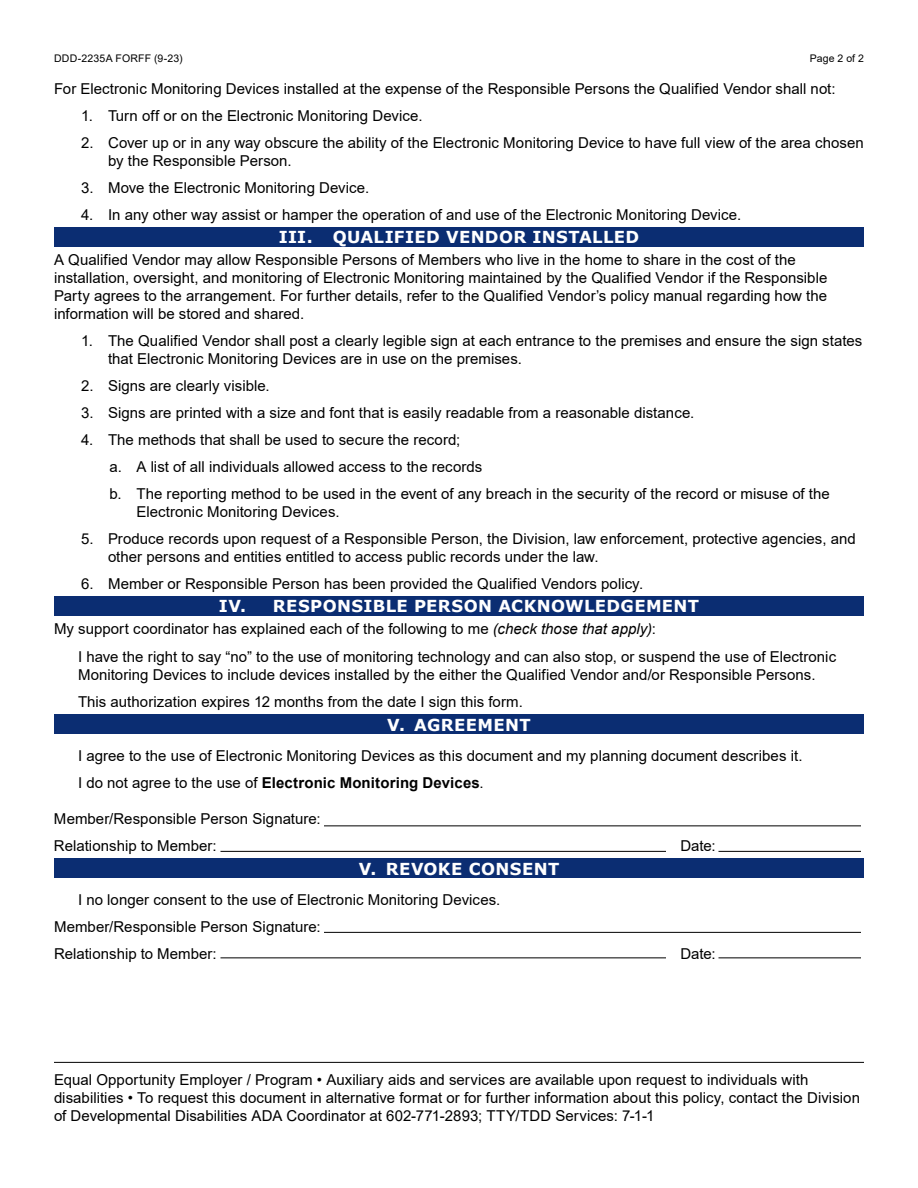
<style>
.page{position:relative;width:918px;height:1188px;background:#fff}
.page>*{position:absolute;margin:0;border:0;box-sizing:border-box;transform-origin:0 0}
.t1{font:700 16.5px "Verdana";letter-spacing:.025em;color:#fff}
.t2{font:15px/18px "Arial";letter-spacing:.005em;color:#000}
.t3{font:10.5px "Arial";letter-spacing:.02em;color:#000}
.s1{font-style:italic}
.s2{font-weight:700}
</style>
<div class="page">
<div style="left:54px;top:227px;width:810px;height:20px;background:#0b2d72"></div>
<div style="left:54px;top:596px;width:810px;height:20px;background:#0b2d72"></div>
<div style="left:54px;top:715px;width:810px;height:19px;background:#0b2d72"></div>
<div style="left:54px;top:859px;width:810px;height:19px;background:#0b2d72"></div>
<hr style="left:54px;top:1062px;width:810px;height:1px;background:#000">
<hr style="left:324px;top:825px;width:537px;height:1px;background:#000">
<hr style="left:220px;top:851px;width:446px;height:1px;background:#000">
<hr style="left:718px;top:851px;width:143px;height:1px;background:#000">
<hr style="left:324px;top:932px;width:537px;height:1px;background:#000">
<hr style="left:220px;top:957px;width:446px;height:1px;background:#000">
<hr style="left:718px;top:957px;width:143px;height:1px;background:#000">
<p class="t3" style="left:54px;top:51px;width:130px">DDD-2235A FORFF (9-23)</p>
<p class="t3" style="left:810px;top:51px;width:56px">Page 2 of 2</p>
<p class="t2" style="left:54px;top:79px;width:783px">For Electronic Monitoring Devices installed at the expense of the Responsible Persons the Qualified Vendor shall not:</p>
<p class="t2" style="left:81px;top:106px;width:343px">1. Turn off or on the Electronic Monitoring Device.</p>
<p class="t2" style="left:108px;top:133px;width:757px;text-indent:-27px">2. Cover up or in any way obscure the ability of the Electronic Monitoring Device to have full view of the area chosen by the Responsible Person.</p>
<p class="t2" style="left:81px;top:178px;width:290px">3. Move the Electronic Monitoring Device.</p>
<p class="t2" style="left:81px;top:205px;width:662px">4. In any other way assist or hamper the operation of and use of the Electronic Monitoring Device.</p>
<p class="t1" style="left:279px;top:226px;width:362px">III. QUALIFIED VENDOR INSTALLED</p>
<p class="t2" style="left:54px;top:250px;width:775px">A Qualified Vendor may allow Responsible Persons of Members who live in the home to share in the cost of the installation, oversight, and monitoring of Electronic Monitoring maintained by the Qualified Vendor if the Responsible Party agrees to the arrangement. For further details, refer to the Qualified Vendor’s policy manual regarding how the information will be stored and shared.</p>
<p class="t2" style="left:108px;top:331px;width:756px;text-indent:-27px">1. The Qualified Vendor shall post a clearly legible sign at each entrance to the premises and ensure the sign states that Electronic Monitoring Devices are in use on the premises.</p>
<p class="t2" style="left:81px;top:376px;width:190px">2. Signs are clearly visible.</p>
<p class="t2" style="left:81px;top:403px;width:615px">3. Signs are printed with a size and font that is easily readable from a reasonable distance.</p>
<p class="t2" style="left:110px;top:426px;width:722px;line-height:27px;text-indent:-28px">4. The methods that shall be used to secure the record;<br>a. A list of all individuals allowed access to the records<br>b. The reporting method to be used in the event of any breach in the security of the record or misuse of the</p>
<p class="t2" style="left:136px;top:502px;width:205px">Electronic Monitoring Devices.</p>
<p class="t2" style="left:108px;top:529px;width:749px;text-indent:-27px">5. Produce records upon request of a Responsible Person, the Division, law enforcement, protective agencies, and other persons and entities entitled to access public records under the law.</p>
<p class="t2" style="left:81px;top:574px;width:564px">6. Member or Responsible Person has been provided the Qualified Vendors policy.</p>
<p class="t1" style="left:219px;top:595px;width:482px">IV. RESPONSIBLE PERSON ACKNOWLEDGEMENT</p>
<p class="t2" style="left:78px;top:614px;width:760px;line-height:28.5px;text-indent:-24px">My support coordinator has explained each of the following to me <span class="s1">(check those that apply)</span>:<br>I have the right to say “no” to the use of monitoring technology and can also stop, or suspend the use of Electronic</p>
<p class="t2" style="left:78px;top:661px;width:739px;line-height:27px">Monitoring Devices to include devices installed by the either the Qualified Vendor and/or Responsible Persons.<br>This authorization expires 12 months from the date I sign this form.</p>
<p class="t1" style="left:387px;top:713px;width:145px">V. AGREEMENT</p>
<p class="t2" style="left:78px;top:742px;width:726px;line-height:27px">I agree to the use of Electronic Monitoring Devices as this document and my planning document describes it.<br>I do not agree to the use of <span class="s2">Electronic Monitoring Devices</span>.</p>
<p class="t2" style="left:54px;top:805px;width:268px;line-height:27px">Member/Responsible Person Signature:<br>Relationship to Member:</p>
<p class="t2" style="left:680px;top:837px;width:37px">Date:</p>
<p class="t1" style="left:359px;top:857px;width:202px">V. REVOKE CONSENT</p>
<p class="t2" style="left:54px;top:886px;width:448px;line-height:27px;text-indent:24px">I no longer consent to the use of Electronic Monitoring Devices.<br>Member/Responsible Person Signature:<br>Relationship to Member:</p>
<p class="t2" style="left:680px;top:945px;width:37px">Date:</p>
<p class="t2" style="left:54px;top:1071px;width:808px">Equal Opportunity Employer / Program • Auxiliary aids and services are available upon request to individuals with disabilities • To request this document in alternative format or for further information about this policy, contact the Division of Developmental Disabilities ADA Coordinator at 602-771-2893; TTY/TDD Services: 7-1-1</p>
</div>
